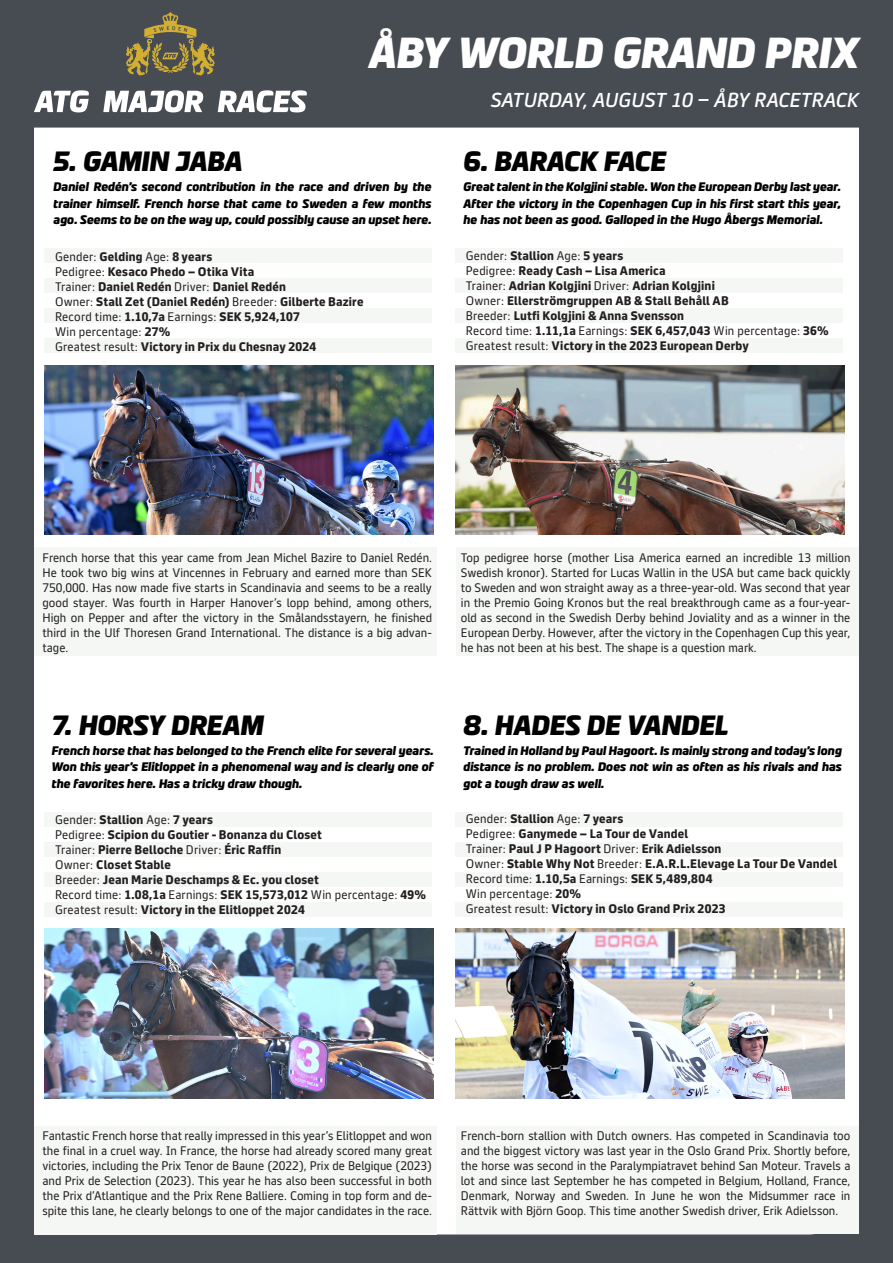
<style>
.page{position:relative;width:893px;height:1263px;background:#474b52}
.page>*{position:absolute;margin:0;border:0;box-sizing:border-box;transform-origin:0 0}
.t1{font:42px "ATG Rubrik";color:#fff}
.t2{font:27px "ATG Rubrik";color:#000}
.t3{font:italic 500 19.5px "ATG Text";color:#fff}
.t4{font:12px/15px "ATG Text";color:#231f20;text-align:justify}
.t5{font:800 12px/15px "ATG Text";letter-spacing:.015em;color:#231f20}
.t6{font:12px/16.5px "ATG Rubrik";color:#000;text-align:justify}
.s1{font-weight:400}
.s2{font-weight:800}
</style>
<div class="page">
<div style="left:34px;top:128px;width:825px;height:1106px;background:#fff"></div>
<div style="left:34px;top:548px;width:402px;height:108px;background:#f5f7f5"></div>
<div style="left:45px;top:249px;width:387px;height:14px;background:#f5f7f5"></div>
<div style="left:45px;top:279px;width:387px;height:14px;background:#f5f7f5"></div>
<div style="left:45px;top:309px;width:387px;height:14px;background:#f5f7f5"></div>
<div style="left:45px;top:339px;width:387px;height:14px;background:#f5f7f5"></div>
<img style="left:45px;top:365px;width:389px;height:170px">
<div style="left:457px;top:548px;width:402px;height:108px;background:#f5f7f5"></div>
<div style="left:455px;top:249px;width:388px;height:14px;background:#f5f7f5"></div>
<div style="left:455px;top:279px;width:388px;height:14px;background:#f5f7f5"></div>
<div style="left:455px;top:309px;width:388px;height:14px;background:#f5f7f5"></div>
<div style="left:455px;top:339px;width:388px;height:14px;background:#f5f7f5"></div>
<img style="left:455px;top:365px;width:389px;height:170px">
<div style="left:34px;top:1126px;width:402px;height:108px;background:#f5f7f5"></div>
<div style="left:45px;top:812px;width:387px;height:14px;background:#f5f7f5"></div>
<div style="left:45px;top:842px;width:387px;height:14px;background:#f5f7f5"></div>
<div style="left:45px;top:872px;width:387px;height:14px;background:#f5f7f5"></div>
<div style="left:45px;top:902px;width:387px;height:14px;background:#f5f7f5"></div>
<img style="left:45px;top:928px;width:389px;height:170px">
<div style="left:457px;top:1126px;width:402px;height:108px;background:#f5f7f5"></div>
<div style="left:455px;top:812px;width:388px;height:14px;background:#f5f7f5"></div>
<div style="left:455px;top:842px;width:388px;height:14px;background:#f5f7f5"></div>
<div style="left:455px;top:872px;width:388px;height:14px;background:#f5f7f5"></div>
<div style="left:455px;top:902px;width:388px;height:14px;background:#f5f7f5"></div>
<img style="left:455px;top:928px;width:389px;height:170px">
<svg style="left:34px;top:90px;width:55px;height:22px"></svg>
<svg style="left:103px;top:90px;width:101px;height:22px"></svg>
<svg style="left:218px;top:90px;width:89px;height:22px"></svg>
<svg style="left:126px;top:12px;width:89px;height:63px"></svg>
<p class="t2" style="left:54px;top:145px;width:191px">5. GAMIN JABA</p>
<p class="t1" style="left:369px;top:28px;width:491px">ÅBY WORLD GRAND PRIX</p>
<p class="t3" style="left:490px;top:88px;width:370px">SATURDAY, AUGUST 10 – ÅBY RACETRACK</p>
<p class="t2" style="left:463px;top:145px;width:204px">6. BARACK FACE</p>
<p class="t6" style="left:54px;top:179px;width:380px">Daniel Redén’s second contribution in the race and driven by the trainer himself. French horse that came to Sweden a few months ago. Seems to be on the way up, could possibly cause an upset here.</p>
<p class="t5" style="left:55px;top:249px;width:159px"><span class="s1">Gender:</span> Gelding <span class="s1">Age:</span> 8 years</p>
<p class="t5" style="left:55px;top:264px;width:201px"><span class="s1">Pedigree:</span> Kesaco Phedo – Otika Vita</p>
<p class="t5" style="left:55px;top:279px;width:233px"><span class="s1">Trainer:</span> Daniel Redén <span class="s1">Driver:</span> Daniel Redén</p>
<p class="t5" style="left:55px;top:294px;width:310px"><span class="s1">Owner:</span> Stall Zet (Daniel Redén) <span class="s1">Breeder:</span> Gilberte Bazire</p>
<p class="t4" style="left:55px;top:309px;width:246px">Record time: <span class="s2">1.10,7a</span> Earnings: <span class="s2">SEK 5,924,107</span></p>
<p class="t4" style="left:55px;top:324px;width:117px">Win percentage: <span class="s2">27%</span></p>
<p class="t5" style="left:55px;top:339px;width:263px"><span class="s1">Greatest result:</span> Victory in Prix du Chesnay 2024</p>
<p class="t6" style="left:463px;top:179px;width:379px">Great talent in the Kolgjini stable. Won the European Derby last year.<br>After the victory in the Copenhagen Cup in his first start this year, he has not been as good. Galloped in the Hugo Åbergs Memorial.</p>
<p class="t5" style="left:466px;top:248px;width:159px"><span class="s1">Gender:</span> Stallion <span class="s1">Age:</span> 5 years</p>
<p class="t5" style="left:466px;top:263px;width:201px"><span class="s1">Pedigree:</span> Ready Cash – Lisa America</p>
<p class="t5" style="left:466px;top:278px;width:251px"><span class="s1">Trainer:</span> Adrian Kolgjini <span class="s1">Driver:</span> Adrian Kolgjini</p>
<p class="t5" style="left:466px;top:293px;width:264px"><span class="s1">Owner:</span> Ellerströmgruppen AB &amp; Stall Behåll AB</p>
<p class="t5" style="left:466px;top:308px;width:220px"><span class="s1">Breeder:</span> Lutfi Kolgjini &amp; Anna Svensson</p>
<p class="t5" style="left:466px;top:323px;width:364px"><span class="s1">Record time:</span> 1.11,1a <span class="s1">Earnings:</span> SEK 6,457,043 <span class="s1">Win percentage:</span> 36%<br><span class="s1">Greatest result:</span> Victory in the 2023 European Derby</p>
<p class="t4" style="left:43px;top:550px;width:391px">French horse that this year came from Jean Michel Bazire to Daniel Redén.<br>He took two big wins at Vincennes in February and earned more than SEK 750,000. Has now made five starts in Scandinavia and seems to be a really good stayer. Was fourth in Harper Hanover’s lopp behind, among others, High on Pepper and after the victory in the Smålandsstayern, he finished third in the Ulf Thoresen Grand International. The distance is a big advan&shy;tage.</p>
<p class="t2" style="left:52px;top:709px;width:214px">7. HORSY DREAM</p>
<p class="t6" style="left:52px;top:742px;width:383px">French horse that has belonged to the French elite for several years.<br>Won this year’s Elitloppet in a phenomenal way and is clearly one of the favorites here. Has a tricky draw though.</p>
<p class="t5" style="left:55px;top:812px;width:159px"><span class="s1">Gender:</span> Stallion <span class="s1">Age:</span> 7 years</p>
<p class="t5" style="left:55px;top:827px;width:268px"><span class="s1">Pedigree:</span> Scipion du Goutier - Bonanza du Closet</p>
<p class="t5" style="left:55px;top:842px;width:228px"><span class="s1">Trainer:</span> Pierre Belloche <span class="s1">Driver:</span> Éric Raffin</p>
<p class="t5" style="left:55px;top:857px;width:265px"><span class="s1">Owner:</span> Closet Stable<br><span class="s1">Breeder:</span> Jean Marie Deschamps &amp; Ec. you closet</p>
<p class="t4" style="left:55px;top:887px;width:373px">Record time: <span class="s2">1.08,1a</span> Earnings: <span class="s2">SEK 15,573,012</span> Win percentage: <span class="s2">49%</span></p>
<p class="t5" style="left:55px;top:902px;width:251px"><span class="s1">Greatest result:</span> Victory in the Elitloppet 2024</p>
<p class="t4" style="left:461px;top:550px;width:391px">Top pedigree horse (mother Lisa America earned an incredible 13 million Swedish kronor). Started for Lucas Wallin in the USA but came back quickly to Sweden and won straight away as a three-year-old. Was second that year in the Premio Going Kronos but the real breakthrough came as a four-year&shy;old as second in the Swedish Derby behind Joviality and as a winner in the European Derby. However, after the victory in the Copenhagen Cup this year, he has not been at his best. The shape is a question mark.</p>
<p class="t2" style="left:463px;top:709px;width:267px">8. HADES DE VANDEL</p>
<p class="t6" style="left:463px;top:742px;width:380px">Trained in Holland by Paul Hagoort. Is mainly strong and today’s long distance is no problem. Does not win as often as his rivals and has got a tough draw as well.</p>
<p class="t5" style="left:466px;top:811px;width:159px"><span class="s1">Gender:</span> Stallion <span class="s1">Age:</span> 7 years</p>
<p class="t5" style="left:466px;top:826px;width:224px"><span class="s1">Pedigree:</span> Ganymede – La Tour de Vandel</p>
<p class="t5" style="left:466px;top:841px;width:257px"><span class="s1">Trainer:</span> Paul J P Hagoort <span class="s1">Driver:</span> Erik Adielsson</p>
<p class="t5" style="left:466px;top:856px;width:373px"><span class="s1">Owner:</span> Stable Why Not <span class="s1">Breeder:</span> E.A.R.L.Elevage La Tour De Vandel</p>
<p class="t4" style="left:466px;top:871px;width:248px">Record time: <span class="s2">1.10,5a</span> Earnings: <span class="s2">SEK 5,489,804</span></p>
<p class="t4" style="left:466px;top:886px;width:117px">Win percentage: <span class="s2">20%</span></p>
<p class="t5" style="left:466px;top:901px;width:261px"><span class="s1">Greatest result:</span> Victory in Oslo Grand Prix 2023</p>
<p class="t4" style="left:43px;top:1128px;width:391px">Fantastic French horse that really impressed in this year’s Elitloppet and won the final in a cruel way. In France, the horse had already scored many great victories, including the Prix Tenor de Baune (2022), Prix de Belgique (2023) and Prix de Selection (2023). This year he has also been successful in both the Prix d’Atlantique and the Prix Rene Balliere. Coming in top form and de&shy;spite this lane, he clearly belongs to one of the major candidates in the race.</p>
<p class="t4" style="left:461px;top:1128px;width:391px">French-born stallion with Dutch owners. Has competed in Scandinavia too and the biggest victory was last year in the Oslo Grand Prix. Shortly before, the horse was second in the Paralympiatravet behind San Moteur. Travels a lot and since last September he has competed in Belgium, Holland, France, Denmark, Norway and Sweden. In June he won the Midsummer race in Rättvik with Björn Goop. This time another Swedish driver, Erik Adielsson.</p>
</div>
